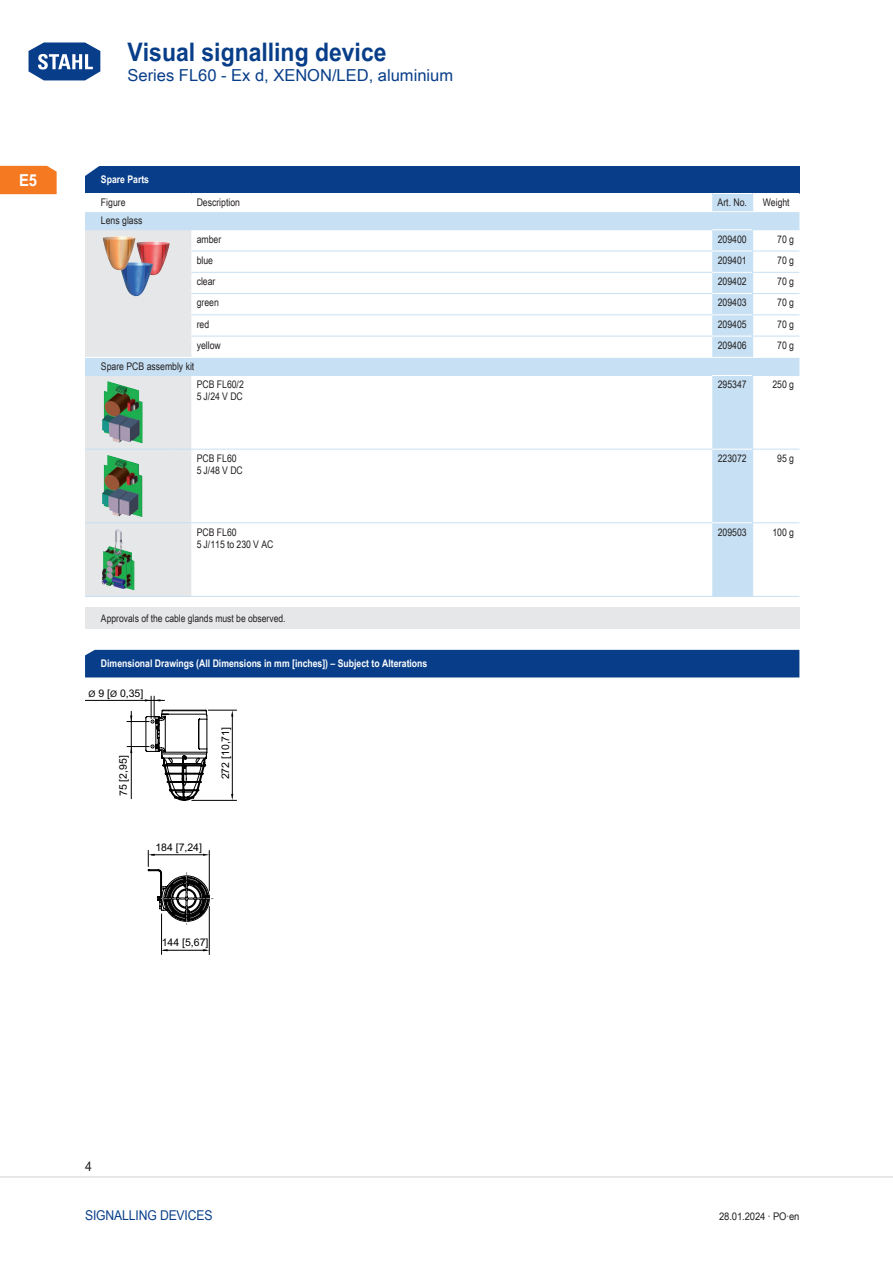
<style>
.page{position:relative;width:893px;height:1263px;background:#fff}
.page>*{position:absolute;margin:0;border:0;box-sizing:border-box;transform-origin:0 0}
.t1{font:700 25.5px "Arial Unicode MS";color:#083e89;scale:.9 1}
.TabHeader1stColumn{font:700 24px "Arial Unicode MS";color:#fff;scale:1.45 1}
.t2{font:16.5px "Arial Unicode MS";color:#083e89}
.t3{font:700 16.5px "Arial Unicode MS";color:#fff;scale:.9 1}
.t4{font:13.5px "Arial Unicode MS";letter-spacing:-.01em;color:#083e89;scale:.9 1}
.t5{font:13.5px "Arial Unicode MS";color:#231f20;scale:.9 1}
.TabBodyLeft{font:10.5px/12px "Arial Unicode MS";color:#231f20;scale:.83 1}
.TabHeader1stColumn-2{font:700 10.5px "Arial Unicode MS";color:#fff;scale:.83 1}
.TabBodyCenter{font:10.5px "Arial Unicode MS";color:#231f20;scale:.83 1}
.t6{font:10.5px "Arial";color:#000}
.TabBodyRight{font:10.5px "Arial Unicode MS";color:#231f20;scale:.83 1}
.TabBody1stColumnTitl{font:10.5px "Arial Unicode MS";color:#231f20;scale:.83 1}
.TabBodyLeft-2{font:10.5px "Arial Unicode MS";color:#231f20;scale:.9 1}
.t7{font:10.5px "Arial Unicode MS";color:#000}
.TabBody1stColumn{font:10.5px "Arial Unicode MS";color:#231f20;scale:.83 1}
.Notes{font:10.35px "Arial Unicode MS";color:#231f20;scale:.83 1}
.t8{font:9px "Arial";color:#000}
.s1{font-weight:400;font-size:31.65px;color:#fff}
</style>
<div class="page">
<svg style="left:28px;top:42px;width:73px;height:39px"></svg>
<hr style="left:0;top:1176px;width:893px;height:2px;background:#e6e7e9">
<div style="left:0;top:166px;width:57px;height:28px;background:#f47921"></div>
<div style="left:85px;top:607px;width:714px;height:22px;background:#e6e7e9"></div>
<div style="left:85px;top:166px;width:714px;height:27px;background:#083e89"></div>
<svg style="left:85px;top:194px;width:714px;height:402px"></svg>
<svg style="left:752px;top:194px;width:1px;height:17px"></svg>
<hr style="left:85px;top:211px;width:85px;height:1px;background:#fff">
<svg style="left:170px;top:211px;width:21px;height:1px"></svg>
<hr style="left:191px;top:211px;width:521px;height:1px;background:#fff">
<hr style="left:712px;top:211px;width:41px;height:1px;background:#fff">
<hr style="left:753px;top:211px;width:46px;height:1px;background:#fff">
<hr style="left:191px;top:229px;width:521px;height:1px;background:#c7e0f3">
<hr style="left:712px;top:229px;width:40px;height:1px;background:#fff">
<hr style="left:752px;top:229px;width:47px;height:1px;background:#c7e0f3">
<hr style="left:191px;top:251px;width:521px;height:1px;background:#c7e0f3">
<hr style="left:712px;top:251px;width:40px;height:1px;background:#fff">
<hr style="left:752px;top:251px;width:47px;height:1px;background:#c7e0f3">
<hr style="left:191px;top:272px;width:521px;height:1px;background:#c7e0f3">
<hr style="left:712px;top:272px;width:40px;height:1px;background:#fff">
<hr style="left:752px;top:272px;width:47px;height:1px;background:#c7e0f3">
<hr style="left:191px;top:293px;width:521px;height:1px;background:#c7e0f3">
<hr style="left:712px;top:293px;width:40px;height:1px;background:#fff">
<hr style="left:752px;top:293px;width:47px;height:1px;background:#c7e0f3">
<hr style="left:191px;top:314px;width:521px;height:1px;background:#c7e0f3">
<hr style="left:712px;top:314px;width:40px;height:1px;background:#fff">
<hr style="left:752px;top:314px;width:47px;height:1px;background:#c7e0f3">
<hr style="left:191px;top:336px;width:521px;height:1px;background:#c7e0f3">
<hr style="left:712px;top:336px;width:40px;height:1px;background:#fff">
<hr style="left:752px;top:336px;width:47px;height:1px;background:#c7e0f3">
<svg style="left:752px;top:230px;width:1px;height:127px"></svg>
<hr style="left:191px;top:357px;width:521px;height:1px;background:#fff">
<hr style="left:712px;top:357px;width:41px;height:1px;background:#fff">
<hr style="left:753px;top:357px;width:46px;height:1px;background:#fff">
<hr style="left:191px;top:375px;width:521px;height:1px;background:#c7e0f3">
<hr style="left:712px;top:375px;width:40px;height:1px;background:#fff">
<hr style="left:752px;top:375px;width:47px;height:1px;background:#c7e0f3">
<hr style="left:752px;top:376px;width:1px;height:73px;background:#c7e0f3">
<hr style="left:191px;top:449px;width:521px;height:1px;background:#c7e0f3">
<hr style="left:712px;top:449px;width:40px;height:1px;background:#fff">
<hr style="left:752px;top:449px;width:47px;height:1px;background:#c7e0f3">
<hr style="left:752px;top:449px;width:1px;height:73px;background:#c7e0f3">
<svg style="left:85px;top:229px;width:106px;height:368px"></svg>
<hr style="left:191px;top:522px;width:521px;height:1px;background:#c7e0f3">
<hr style="left:191px;top:596px;width:521px;height:1px;background:#c7e0f3">
<hr style="left:712px;top:522px;width:40px;height:1px;background:#fff">
<hr style="left:712px;top:596px;width:41px;height:1px;background:#c7e0f3">
<hr style="left:752px;top:522px;width:47px;height:1px;background:#c7e0f3">
<hr style="left:753px;top:596px;width:46px;height:1px;background:#c7e0f3">
<hr style="left:752px;top:523px;width:1px;height:73px;background:#c7e0f3">
<img style="left:103px;top:236px;width:67px;height:62px">
<img style="left:102px;top:381px;width:24px;height:62px">
<img style="left:102px;top:455px;width:22px;height:61px">
<img style="left:104px;top:529px;width:13px;height:22px">
<hr style="left:209px;top:906px;width:1px;height:48px;background:#000">
<hr style="left:161px;top:914px;width:1px;height:40px;background:#000">
<hr style="left:163px;top:950px;width:43px;height:1px;background:#000">
<hr style="left:85px;top:700px;width:66px;height:1px;background:#000">
<svg style="left:127px;top:696px;width:110px;height:228px"></svg>
<div style="left:85px;top:650px;width:714px;height:27px;background:#083e89"></div>
<h1 class="t1" style="left:26px;top:33px;width:402px"><span class="s1">Home</span> Visual signalling device</h1>
<h3 class="t2" style="left:128px;top:63px;width:327px">Series FL60 - Ex d, XENON/LED, aluminium</h3>
<h3 class="t3" style="left:19px;top:168px;width:22px">E5</h3>
<p class="TabHeader1stColumn" style="left:82px;top:154px;width:16px">◤</p>
<p class="TabHeader1stColumn-2" style="left:101px;top:172px;width:60px">Spare Parts</p>
<p class="TabBody1stColumn" style="left:101px;top:195px;width:31px">Figure</p>
<p class="TabBodyLeft" style="left:197px;top:196px;width:54px">Description</p>
<p class="TabBodyCenter" style="left:718px;top:195px;width:37px">Art. No.</p>
<p class="TabBodyCenter" style="left:763px;top:195px;width:34px">Weight</p>
<p class="TabBody1stColumnTitl" style="left:101px;top:213px;width:51px">Lens glass</p>
<p class="TabBodyLeft" style="left:197px;top:233px;width:31px">amber</p>
<p class="TabBodyCenter" style="left:718px;top:231px;width:36px">209400</p>
<p class="TabBodyRight" style="left:777px;top:231px;width:22px">70 g</p>
<p class="TabBodyLeft" style="left:197px;top:254px;width:21px">blue</p>
<p class="TabBodyCenter" style="left:718px;top:253px;width:36px">209401</p>
<p class="TabBodyRight" style="left:777px;top:253px;width:22px">70 g</p>
<p class="TabBodyLeft" style="left:197px;top:275px;width:24px">clear</p>
<p class="TabBodyCenter" style="left:718px;top:274px;width:36px">209402</p>
<p class="TabBodyRight" style="left:777px;top:274px;width:22px">70 g</p>
<p class="TabBodyLeft" style="left:197px;top:296px;width:28px">green</p>
<p class="TabBodyCenter" style="left:718px;top:295px;width:36px">209403</p>
<p class="TabBodyRight" style="left:777px;top:295px;width:22px">70 g</p>
<p class="TabBodyLeft" style="left:197px;top:318px;width:17px">red</p>
<p class="TabBodyCenter" style="left:718px;top:316px;width:36px">209405</p>
<p class="TabBodyRight" style="left:777px;top:316px;width:22px">70 g</p>
<p class="TabBodyLeft" style="left:197px;top:339px;width:30px">yellow</p>
<p class="TabBodyCenter" style="left:718px;top:338px;width:36px">209406</p>
<p class="TabBodyRight" style="left:777px;top:338px;width:22px">70 g</p>
<p class="TabBody1stColumnTitl" style="left:101px;top:359px;width:114px">Spare PCB assembly kit</p>
<p class="TabBodyLeft" style="left:197px;top:378px;width:58px">PCB FL60/2<br>5 J/24 V DC</p>
<p class="TabBodyCenter" style="left:718px;top:377px;width:36px">295347</p>
<p class="TabBodyRight" style="left:772px;top:377px;width:28px">250 g</p>
<p class="TabBodyLeft" style="left:197px;top:452px;width:56px">PCB FL60<br>5 J/48 V DC</p>
<p class="TabBodyCenter" style="left:718px;top:451px;width:36px">223072</p>
<p class="TabBodyRight" style="left:777px;top:451px;width:22px">95 g</p>
<p class="TabBodyLeft" style="left:197px;top:526px;width:87px">PCB FL60<br>5 J/115 to 230 V AC</p>
<p class="TabBodyCenter" style="left:718px;top:524px;width:36px">209503</p>
<p class="TabBodyRight" style="left:772px;top:524px;width:28px">100 g</p>
<p class="Notes" style="left:101px;top:610px;width:224px">Approvals of the cable glands must be observed.</p>
<p class="TabHeader1stColumn-2" style="left:101px;top:656px;width:395px">Dimensional Drawings (All Dimensions in mm [inches]) – Subject to Alterations</p>
<p class="t6" style="left:98px;top:689px;width:46px">9 [ 0,35]</p>
<p class="t8" style="left:88px;top:690px;width:8px">Ø</p>
<p class="t8" style="left:110px;top:690px;width:8px">Ø</p>
<p class="t7" style="left:119px;top:796px;width:42px;rotate:-90deg">75 [2,95]</p>
<p class="t6" style="left:155px;top:843px;width:48px">184 [7,24]</p>
<p class="t6" style="left:221px;top:779px;width:54px;rotate:-90deg">272 [10,71]</p>
<p class="t6" style="left:162px;top:938px;width:48px">144 [5,67]</p>
<p class="t5" style="left:85px;top:1157px;width:9px">4</p>
<p class="t4" style="left:85px;top:1205px;width:133px">Signalling Devices</p>
<p class="TabBodyLeft-2" style="left:719px;top:1208px;width:91px">28.01.2024 · PO·en</p>
</div>
